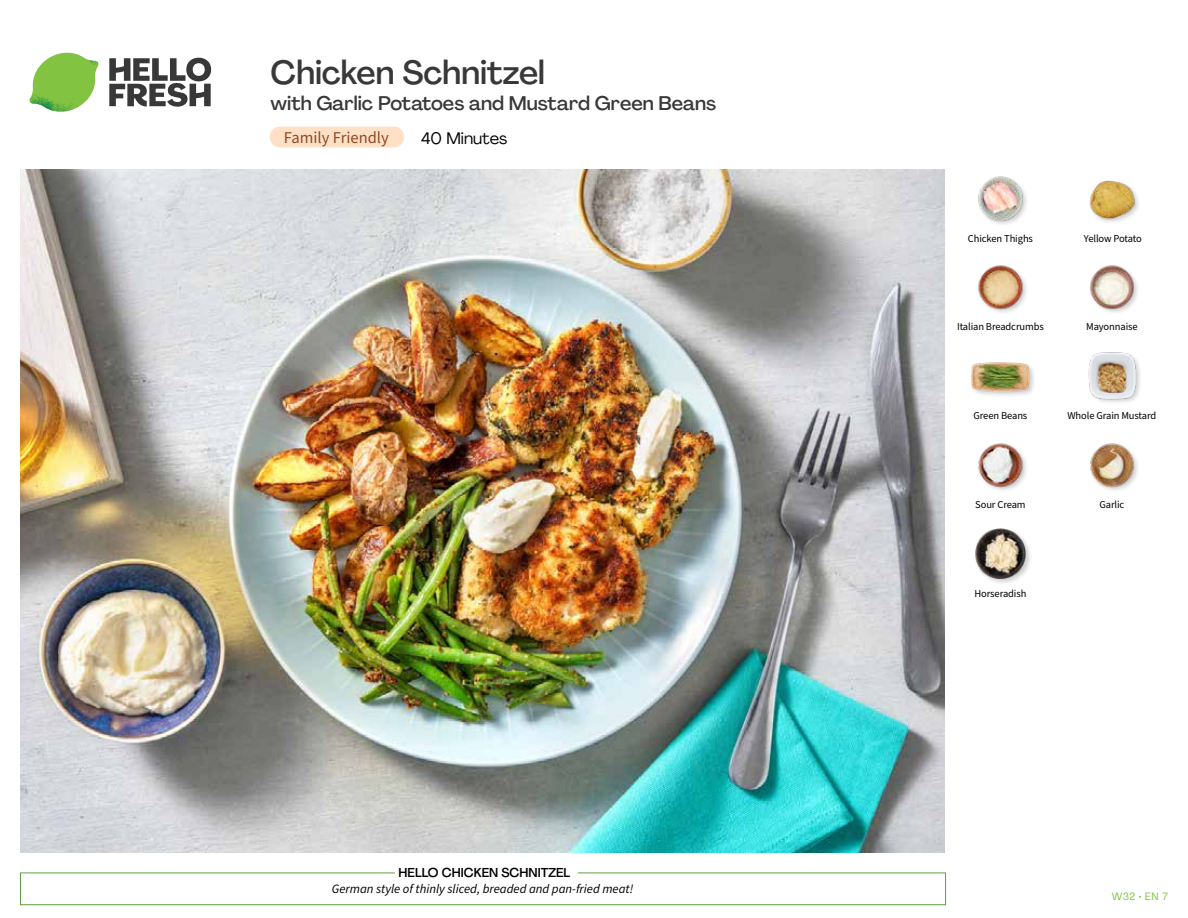
<style>
.page{position:relative;width:1188px;height:918px;background:#fff}
.page>*{position:absolute;margin:0;border:0;box-sizing:border-box;transform-origin:0 0}
.t1{font:500 33px "Agrandir";letter-spacing:-.005em;color:#383839}
.t2{font:500 19.5px "Agrandir";color:#383839}
.t3{font:16.5px "Source Sans Pro";color:#8e4b25}
.t4{font:16.5px "Agrandir";color:#000}
.t5{font:italic 12.75px "Source Sans Pro";color:#000}
.t6{font:500 12.75px "Agrandir";color:#000}
.t7{font:10.5px "Source Sans Pro";letter-spacing:-.01em;color:#000}
.t8{font:10.5px "Agrandir";color:#82c341}
</style>
<div class="page">
<div style="left:270px;top:127px;width:134px;height:20px;background:#fee0c6;border-radius:10px"></div>
<svg style="left:109px;top:57px;width:102px;height:50px"></svg>
<svg style="left:34px;top:53px;width:62px;height:40px"></svg>
<img style="left:67px;top:53px;width:32px;height:26px">
<img style="left:33px;top:75px;width:59px;height:11px">
<img style="left:29px;top:79px;width:61px;height:33px">
<img style="left:65px;top:86px;width:27px;height:25px">
<div style="left:20px;top:873px;width:926px;height:32px;border:1px solid #609f43"></div>
<div style="left:395px;top:865px;width:183px;height:15px;background:#fff"></div>
<img style="left:21px;top:170px;width:924px;height:682px">
<div style="left:974px;top:527px;width:59px;height:59px;background:#000;opacity:.2"></div>
<img style="left:975px;top:529px;width:51px;height:50px">
<img style="left:1090px;top:443px;width:48px;height:48px">
<img style="left:978px;top:443px;width:49px;height:48px">
<img style="left:1088px;top:352px;width:52px;height:51px">
<div style="left:970px;top:360px;width:66px;height:39px;background:#000;opacity:.2"></div>
<img style="left:972px;top:360px;width:57px;height:39px">
<img style="left:1090px;top:265px;width:48px;height:48px">
<img style="left:978px;top:265px;width:49px;height:48px">
<img style="left:1089px;top:180px;width:50px;height:42px">
<img style="left:978px;top:176px;width:49px;height:48px">
<h1 class="t1" style="left:271px;top:52px;width:276px">Chicken Schnitzel</h1>
<h2 class="t2" style="left:271px;top:91px;width:447px">with Garlic Potatoes and Mustard Green Beans</h2>
<h3 class="t3" style="left:284px;top:127px;width:106px">Family Friendly</h3>
<h3 class="t4" style="left:421px;top:128px;width:88px">40 Minutes</h3>
<p class="t6" style="left:399px;top:864px;width:173px">HELLO CHICKEN SCHNITZEL</p>
<p class="t5" style="left:332px;top:880px;width:303px">German style of thinly sliced, breaded and pan-fried meat!</p>
<p class="t7" style="left:968px;top:231px;width:67px">Chicken Thighs</p>
<p class="t7" style="left:1084px;top:231px;width:59px">Yellow Potato</p>
<p class="t7" style="left:957px;top:320px;width:88px">Italian Breadcrumbs</p>
<p class="t7" style="left:1086px;top:320px;width:53px">Mayonnaise</p>
<p class="t7" style="left:974px;top:409px;width:55px">Green Beans</p>
<p class="t7" style="left:1068px;top:409px;width:90px">Whole Grain Mustard</p>
<p class="t7" style="left:975px;top:497px;width:52px">Sour Cream</p>
<p class="t7" style="left:1099px;top:497px;width:26px">Garlic</p>
<p class="t7" style="left:974px;top:586px;width:53px">Horseradish</p>
<p class="t8" style="left:1112px;top:890px;width:58px">W32 • EN 7</p>
</div>
